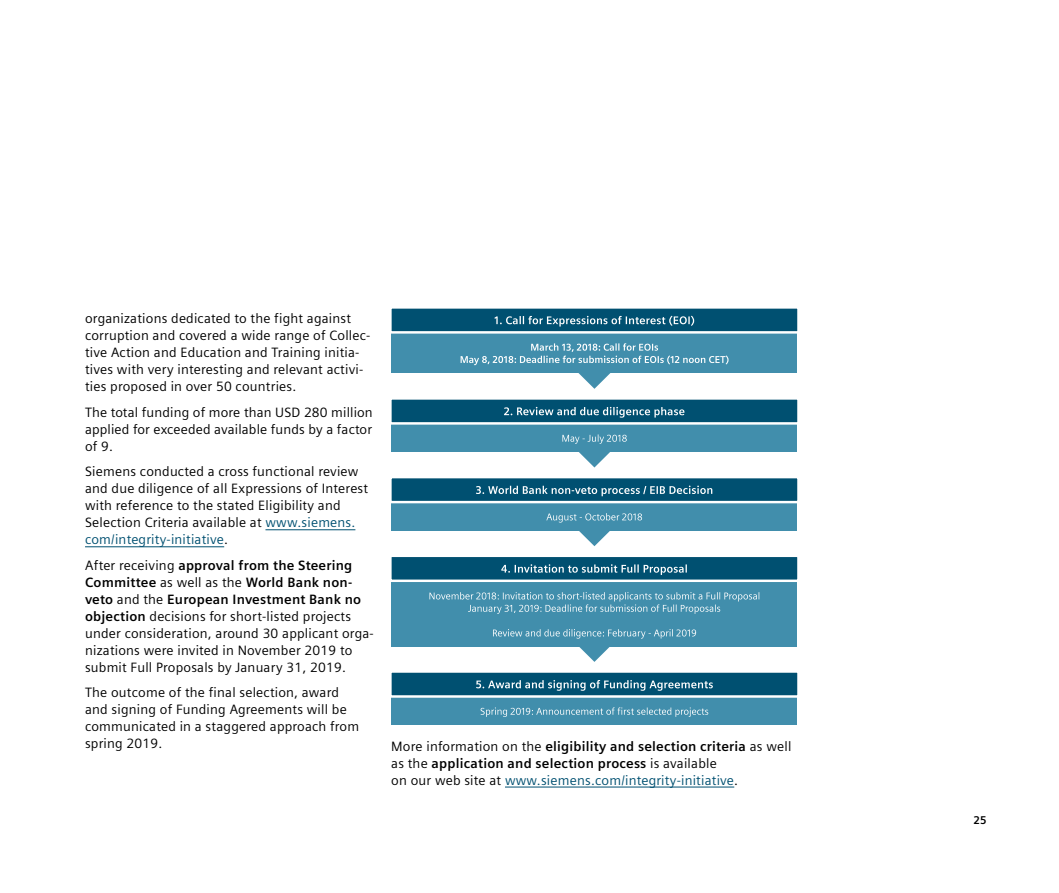
<style>
.page{position:relative;width:1059px;height:893px;background:#fff}
.page>*{position:absolute;margin:0;border:0;box-sizing:border-box;transform-origin:0 0}
.t1{font:13.5px/17px "Siemens Sans";letter-spacing:.015em;color:#000}
.t2{font:700 13.5px/17px "Siemens Sans";letter-spacing:.015em;color:#000}
.t3{font:700 11.25px "Siemens Sans";color:#000}
.s1{color:#005071}
.s2{font-weight:700}
.s3{font-weight:400}
.s4{font-weight:400;color:#005071}
</style>
<div class="page">
<hr style="left:265px;top:529px;width:90px;height:1px;background:#005071">
<hr style="left:85px;top:546px;width:139px;height:1px;background:#005071">
<hr style="left:505px;top:787px;width:229px;height:1px;background:#005071">
<div style="left:392px;top:424px;width:405px;height:27px;background:#418eac"></div>
<svg style="left:562px;top:434px;width:65px;height:10px"></svg>
<div style="left:392px;top:503px;width:405px;height:27px;background:#418eac"></div>
<svg style="left:546px;top:513px;width:96px;height:10px"></svg>
<div style="left:392px;top:697px;width:405px;height:27px;background:#418eac"></div>
<svg style="left:480px;top:707px;width:228px;height:10px"></svg>
<div style="left:392px;top:582px;width:405px;height:64px;background:#418eac"></div>
<svg style="left:429px;top:592px;width:330px;height:22px"></svg>
<svg style="left:493px;top:629px;width:203px;height:10px"></svg>
<svg style="left:391px;top:399px;width:407px;height:27px;background:#2c6f8a"></svg>
<svg style="left:391px;top:478px;width:407px;height:27px;background:#2d708b"></svg>
<svg style="left:391px;top:672px;width:407px;height:27px;background:#30728d"></svg>
<svg style="left:391px;top:557px;width:407px;height:26px;background:#276b87"></svg>
<div style="left:392px;top:333px;width:405px;height:40px;background:#418eac"></div>
<svg style="left:460px;top:343px;width:268px;height:22px"></svg>
<svg style="left:391px;top:308px;width:407px;height:27px;background:#2d6f8b"></svg>
<svg style="left:578px;top:373px;width:33px;height:16px"></svg>
<svg style="left:578px;top:451px;width:33px;height:16px"></svg>
<svg style="left:578px;top:530px;width:33px;height:16px"></svg>
<svg style="left:578px;top:646px;width:33px;height:16px"></svg>
<p class="t1" style="left:85px;top:310px;width:287px">organizations dedicated to the fight against corruption and covered a wide range of Collec&shy;tive Action and Education and Training initia&shy;tives with very interesting and relevant activi&shy;ties proposed in over 50 countries.</p>
<p class="t1" style="left:85px;top:404px;width:289px;text-align:justify">The total funding of more than USD 280 million applied for exceeded available funds by a factor of 9.</p>
<p class="t1" style="left:85px;top:463px;width:285px">Siemens conducted a cross functional review and due diligence of all Expressions of Interest with reference to the stated Eligibility and Selection Criteria available at <span class="s1">www.siemens. com/integrity-initiative</span>.</p>
<p class="t1" style="left:85px;top:557px;width:290px">After receiving <span class="s2">approval from the Steering Committee</span> as well as the <span class="s2">World Bank non&shy;veto</span> and the <span class="s2">European Investment Bank no objection</span> decisions for short-listed projects under consideration, around 30 applicant orga&shy;nizations were invited in November 2019 to submit Full Proposals by January 31, 2019.</p>
<p class="t1" style="left:85px;top:684px;width:276px">The outcome of the final selection, award and signing of Funding Agreements will be communicated in a staggered approach from spring 2019.</p>
<p class="t2" style="left:391px;top:737px;width:402px"><span class="s3">More information on the</span> eligibility and selection criteria <span class="s3">as well as the</span> application and selection process <span class="s3">is available<br>on our web site at</span> <span class="s4">www.siemens.com/integrity-initiative</span><span class="s3">.</span></p>
<p class="t3" style="left:973px;top:814px;width:15px">25</p>
</div>
